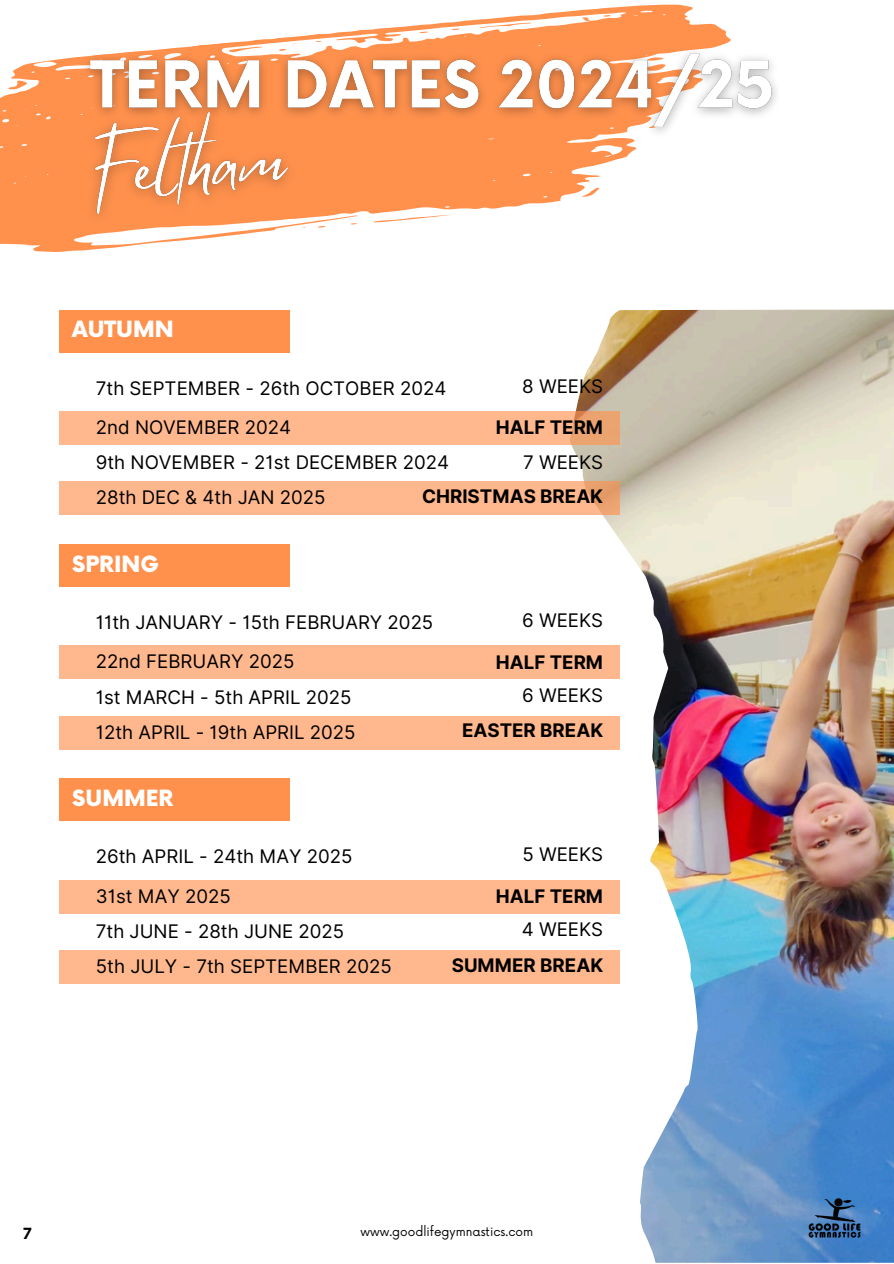
<style>
.page{position:relative;width:894px;height:1264px;background:#fff}
.page>*{position:absolute;margin:0;border:0;box-sizing:border-box;transform-origin:0 0}
.t1{font:900 21.75px "Now";color:#fff}
.t2{font:18.75px "Inter";color:#000}
.t3{font:700 18.75px "Inter";color:#000}
.t4{font:700 15px "Now";color:#000}
.t5{font:12px "Now";color:#000}
</style>
<div class="page">
<img style="left:569px;top:309px;width:324px;height:953px">
<svg style="left:28px;top:4px;width:703px;height:60px"></svg>
<svg style="left:479px;top:22px;width:52px;height:7px"></svg>
<svg style="left:581px;top:17px;width:10px;height:5px"></svg>
<svg style="left:419px;top:31px;width:9px;height:2px"></svg>
<svg style="left:451px;top:28px;width:9px;height:2px"></svg>
<svg style="left:603px;top:15px;width:7px;height:2px"></svg>
<svg style="left:0;top:64px;width:637px;height:188px;fill:#ff914d"></svg>
<svg style="left:373px;top:214px;width:80px;height:9px"></svg>
<svg style="left:581px;top:188px;width:19px;height:9px"></svg>
<svg style="left:317px;top:226px;width:8px;height:2px"></svg>
<svg style="left:350px;top:223px;width:7px;height:2px"></svg>
<img style="left:75px;top:147px;width:234px;height:89px">
<img style="left:73px;top:40px;width:703px;height:107px">
<img style="left:804px;top:1190px;width:60px;height:53px">
<div style="left:59px;top:309px;width:230px;height:43px;background:#ff914d"></div>
<svg style="left:59px;top:411px;width:560px;height:33px;background:#fdb68a"></svg>
<div style="left:59px;top:481px;width:560px;height:34px;background:#ffb88d"></div>
<div style="left:59px;top:544px;width:230px;height:43px;background:#ff914d"></div>
<div style="left:59px;top:645px;width:560px;height:34px;background:#ffb88d"></div>
<div style="left:59px;top:715px;width:560px;height:34px;background:#ffb88d"></div>
<div style="left:59px;top:778px;width:230px;height:43px;background:#ff914d"></div>
<div style="left:59px;top:879px;width:560px;height:34px;background:#ffb88d"></div>
<div style="left:59px;top:950px;width:560px;height:33px;background:#ffb88d"></div>
<h3 class="t1" style="left:72px;top:317px;width:103px">AUTUMN</h3>
<p class="t2" style="left:96px;top:376px;width:352px">7th SEPTEMBER - 26th OCTOBER 2024</p>
<p class="t2" style="left:96px;top:415px;width:197px">2nd NOVEMBER 2024</p>
<h5 class="t2" style="left:96px;top:451px;width:354px">9th NOVEMBER - 21st DECEMBER 2024</h5>
<h4 class="t2" style="left:522px;top:375px;width:82px">8 WEEKS</h4>
<h5 class="t3" style="left:495px;top:416px;width:109px">HALF TERM</h5>
<h6 class="t2" style="left:523px;top:450px;width:82px">7 WEEKS</h6>
<h5 class="t2" style="left:96px;top:486px;width:231px">28th DEC &amp; 4th JAN 2025</h5>
<h5 class="t3" style="left:422px;top:484px;width:182px">CHRISTMAS BREAK</h5>
<h5 class="t1" style="left:72px;top:552px;width:88px">SPRING</h5>
<h5 class="t2" style="left:96px;top:611px;width:339px">11th JANUARY - 15th FEBRUARY 2025</h5>
<h6 class="t2" style="left:96px;top:650px;width:200px">22nd FEBRUARY 2025</h6>
<h6 class="t2" style="left:96px;top:685px;width:257px">1st MARCH - 5th APRIL 2025</h6>
<h4 class="t2" style="left:522px;top:608px;width:83px">6 WEEKS</h4>
<h4 class="t3" style="left:495px;top:650px;width:109px">HALF TERM</h4>
<h6 class="t2" style="left:522px;top:683px;width:83px">6 WEEKS</h6>
<h6 class="t2" style="left:96px;top:721px;width:261px">12th APRIL - 19th APRIL 2025</h6>
<h4 class="t3" style="left:462px;top:719px;width:143px">EASTER BREAK</h4>
<h6 class="t1" style="left:72px;top:786px;width:103px">SUMMER</h6>
<h3 class="t2" style="left:522px;top:843px;width:82px">5 WEEKS</h3>
<h3 class="t2" style="left:96px;top:845px;width:258px">26th APRIL - 24th MAY 2025</h3>
<h6 class="t2" style="left:96px;top:884px;width:136px">31st MAY 2025</h6>
<h6 class="t3" style="left:495px;top:885px;width:109px">HALF TERM</h6>
<h6 class="t2" style="left:96px;top:920px;width:250px">7th JUNE - 28th JUNE 2025</h6>
<h6 class="t2" style="left:521px;top:918px;width:83px">4 WEEKS</h6>
<h4 class="t2" style="left:96px;top:955px;width:297px">5th JULY - 7th SEPTEMBER 2025</h4>
<h6 class="t3" style="left:451px;top:953px;width:153px">SUMMER BREAK</h6>
<h1 class="t4" style="left:23px;top:1225px;width:10px">7</h1>
<p class="t5" style="left:360px;top:1224px;width:174px">www.goodlifegymnastics.com</p>
</div>
